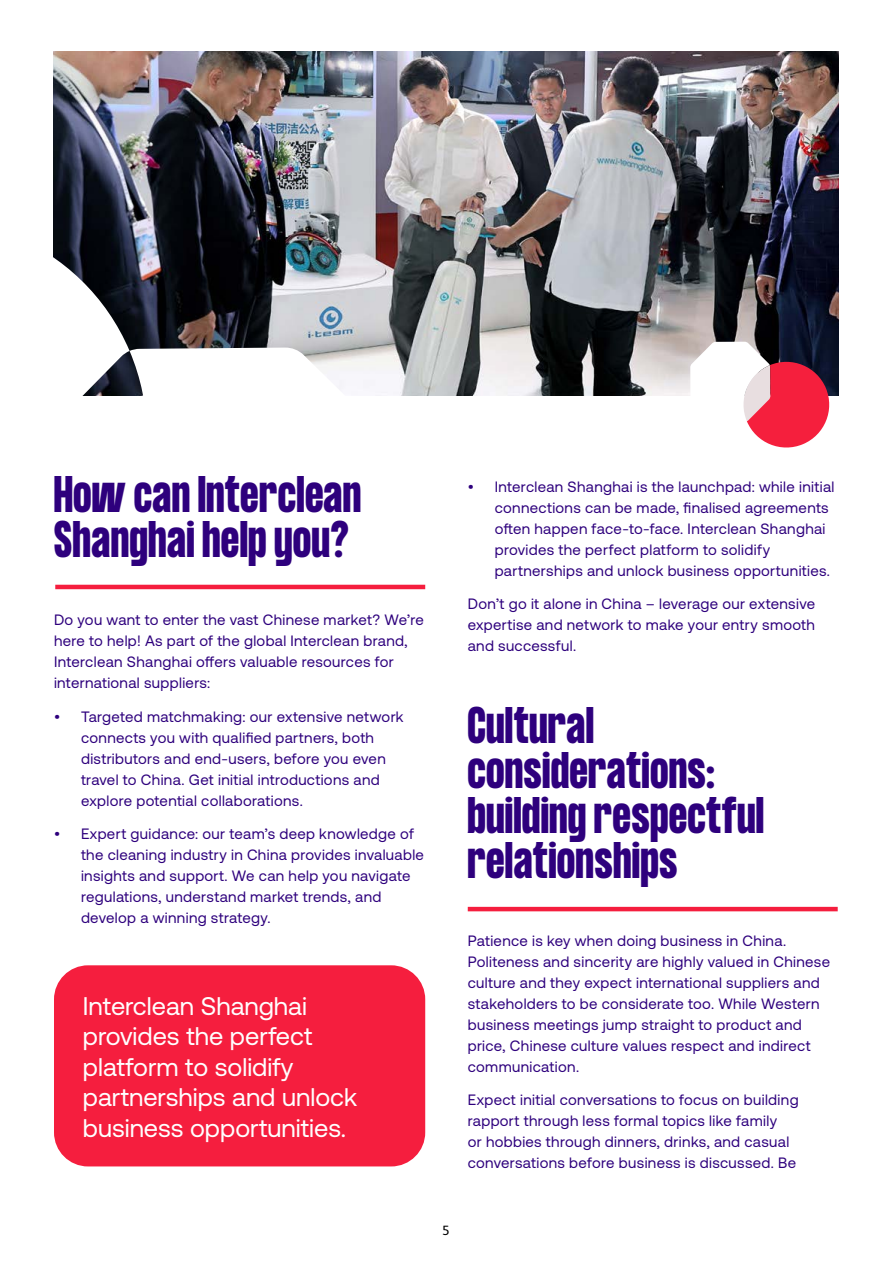
<style>
.page{position:relative;width:893px;height:1263px;background:#fff}
.page>*{position:absolute;margin:0;border:0;box-sizing:border-box;transform-origin:0 0}
.t1{font:700 45px/45px "Formula Condensed";letter-spacing:.02em;color:#2e007d}
.t2{font:25.5px/30.6px "Aeonik";color:#fff}
.t3{font:15px/21px "Aeonik";letter-spacing:.025em;color:#2e007d}
.t4{font:13.5px "FS Albert Pro";color:#000}
</style>
<div class="page">
<img style="left:53px;top:51px;width:786px;height:344px">
<svg style="left:690px;top:342px;width:145px;height:106px"></svg>
<svg style="left:130px;top:347px;width:287px;height:243px"></svg>
<svg style="left:53px;top:190px;width:77px;height:400px"></svg>
<div style="left:54px;top:965px;width:371px;height:201px;background:#f51e3e;border-radius:34px"></div>
<hr style="left:468px;top:907px;width:370px;height:4px;background:#f51e3e">
<hr style="left:55px;top:585px;width:370px;height:4px;background:#f51e3e">
<h1 class="t1" style="left:54px;top:474px;width:309px">How can Interclean<br>Shanghai help you?</h1>
<p class="t3" style="left:54px;top:609px;width:371px">Do you want to enter the vast Chinese market? We’re here to help! As part of the global Interclean brand, Interclean Shanghai offers valuable resources for international suppliers:</p>
<p class="t3" style="left:81px;top:706px;width:324px;text-indent:-27px">• Targeted matchmaking: our extensive network connects you with qualified partners, both distributors and end-users, before you even travel to China. Get initial introductions and explore potential collaborations.</p>
<p class="t3" style="left:81px;top:824px;width:345px;text-indent:-27px">• Expert guidance: our team’s deep knowledge of the cleaning industry in China provides invaluable insights and support. We can help you navigate regulations, understand market trends, and develop a winning strategy.</p>
<h2 class="t2" style="left:83px;top:990px;width:276px">Interclean Shanghai provides the perfect platform to solidify partnerships and unlock business opportunities.</h2>
<p class="t3" style="left:495px;top:476px;width:341px;text-indent:-27px">• Interclean Shanghai is the launchpad: while initial connections can be made, finalised agreements often happen face-to-face. Interclean Shanghai provides the perfect platform to solidify partnerships and unlock business opportunities.</p>
<p class="t3" style="left:468px;top:594px;width:349px;text-align:justify">Don’t go it alone in China – leverage our extensive expertise and network to make your entry smooth and successful.</p>
<h1 class="t1" style="left:468px;top:705px;width:298px">Cultural considerations: building respectful relationships</h1>
<p class="t3" style="left:468px;top:930px;width:364px">Patience is key when doing business in China.<br>Politeness and sincerity are highly valued in Chinese culture and they expect international suppliers and stakeholders to be considerate too. While Western business meetings jump straight to product and price, Chinese culture values respect and indirect communication.</p>
<p class="t3" style="left:468px;top:1089px;width:332px">Expect initial conversations to focus on building rapport through less formal topics like family<br>or hobbies through dinners, drinks, and casual conversations before business is discussed. Be</p>
<p class="t4" style="left:442px;top:1221px;width:9px">5</p>
</div>
